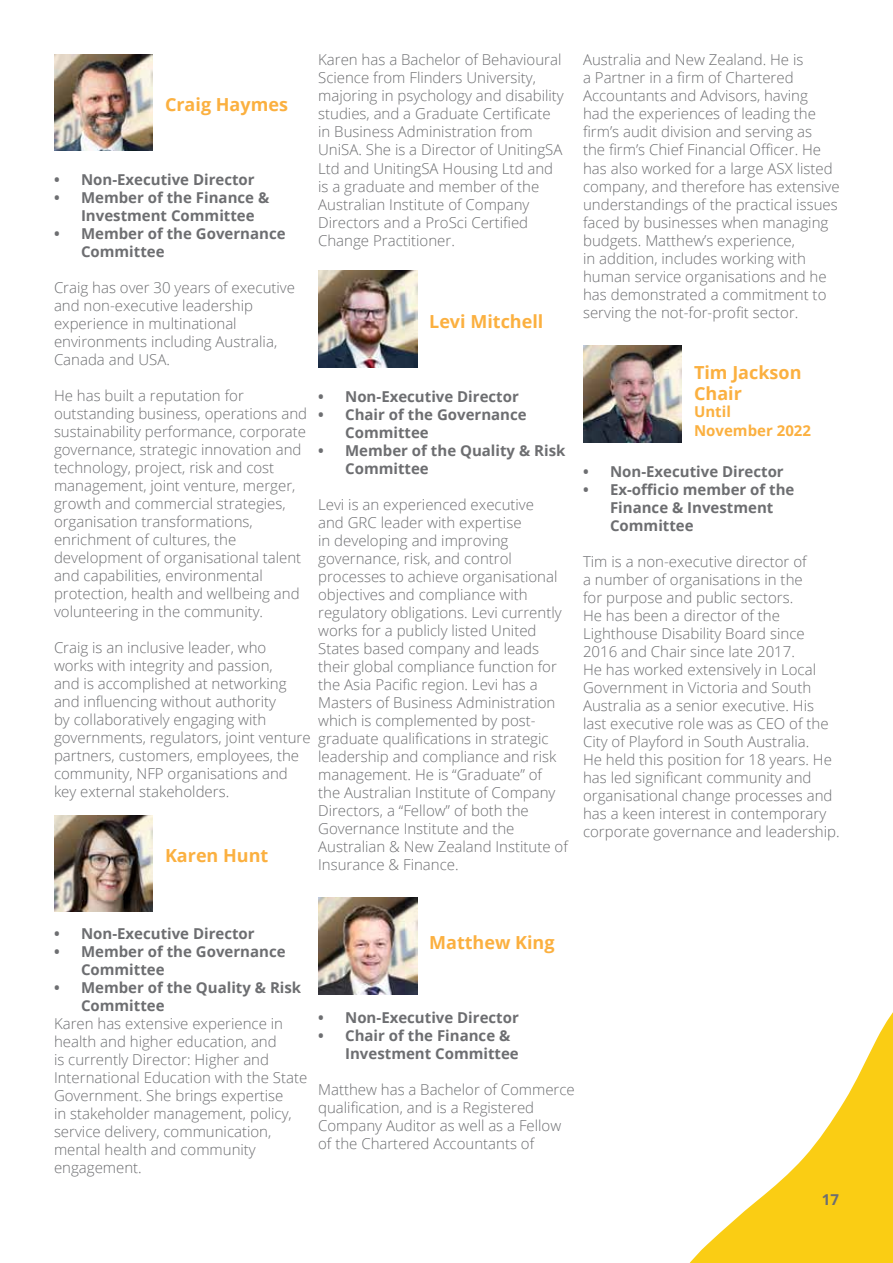
<style>
.page{position:relative;width:893px;height:1263px;background:#fff}
.page>*{position:absolute;margin:0;border:0;box-sizing:border-box;transform-origin:0 0}
.t1{font:700 18px/21.6px "Open Sans";color:#fbb040}
.t2{font:300 15px/18px "Open Sans";color:#6d6e71}
.t3{font:700 15px/18px "Open Sans";color:#6d6e71}
.t4{font:700 15px/19.5px "Open Sans";color:#fbb040}
</style>
<div class="page">
<svg style="left:689px;top:1012px;width:204px;height:251px"></svg>
<img style="left:54px;top:54px;width:99px;height:97px">
<img style="left:54px;top:815px;width:99px;height:97px">
<img style="left:318px;top:271px;width:99px;height:97px">
<img style="left:318px;top:898px;width:99px;height:97px">
<img style="left:583px;top:346px;width:99px;height:96px">
<p class="t1" style="left:165px;top:93px;width:124px">Craig Haymes</p>
<p class="t3" style="left:54px;top:170px;width:202px">• Non-Executive Director</p>
<p class="t3" style="left:81px;top:188px;width:190px;text-indent:-27px">• Member of the Finance &amp;<br>Investment Committee</p>
<p class="t3" style="left:81px;top:224px;width:206px;text-indent:-27px">• Member of the Governance<br>Committee</p>
<p class="t2" style="left:54px;top:278px;width:243px">Craig has over 30 years of executive and non-executive leadership experience in multinational environments including Australia,<br>Canada and USA.</p>
<p class="t2" style="left:54px;top:386px;width:255px">He has built a reputation for outstanding business, operations and sustainability performance, corporate governance, strategic innovation and technology, project, risk and cost management, joint venture, merger, growth and commercial strategies, organisation transformations, enrichment of cultures, the development of organisational talent and capabilities, environmental protection, health and wellbeing and volunteering in the community.</p>
<p class="t2" style="left:54px;top:638px;width:258px">Craig is an inclusive leader, who<br>works with integrity and passion,<br>and is accomplished at networking and influencing without authority<br>by collaboratively engaging with governments, regulators, joint venture partners, customers, employees, the community, NFP organisations and key external stakeholders.</p>
<p class="t1" style="left:165px;top:844px;width:105px">Karen Hunt</p>
<p class="t2" style="left:318px;top:51px;width:247px">Karen has a Bachelor of Behavioural Science from Flinders University, majoring in psychology and disability studies, and a Graduate Certificate in Business Administration from UniSA. She is a Director of UnitingSA Ltd and UnitingSA Housing Ltd and is a graduate and member of the Australian Institute of Company Directors and a ProSci Certified Change Practitioner.</p>
<p class="t1" style="left:429px;top:310px;width:116px">Levi Mitchell</p>
<p class="t3" style="left:318px;top:387px;width:202px">• Non-Executive Director</p>
<p class="t3" style="left:345px;top:405px;width:183px;text-indent:-27px">• Chair of the Governance<br>Committee</p>
<p class="t3" style="left:345px;top:441px;width:222px;text-indent:-27px">• Member of the Quality &amp; Risk<br>Committee</p>
<p class="t2" style="left:318px;top:495px;width:251px">Levi is an experienced executive<br>and GRC leader with expertise<br>in developing and improving governance, risk, and control processes to achieve organisational objectives and compliance with regulatory obligations. Levi currently works for a publicly listed United States based company and leads their global compliance function for the Asia Pacific region. Levi has a Masters of Business Administration which is complemented by post&shy;graduate qualifications in strategic leadership and compliance and risk management. He is “Graduate” of the Australian Institute of Company Directors, a “Fellow” of both the Governance Institute and the Australian &amp; New Zealand Institute of Insurance &amp; Finance.</p>
<p class="t2" style="left:583px;top:51px;width:258px">Australia and New Zealand. He is<br>a Partner in a firm of Chartered Accountants and Advisors, having<br>had the experiences of leading the firm’s audit division and serving as<br>the firm’s Chief Financial Officer. He has also worked for a large ASX listed company, and therefore has extensive understandings of the practical issues faced by businesses when managing budgets. Matthew’s experience,<br>in addition, includes working with human service organisations and he has demonstrated a commitment to serving the not-for-profit sector.</p>
<p class="t1" style="left:694px;top:361px;width:109px">Tim Jackson<br>Chair</p>
<p class="t4" style="left:694px;top:401px;width:118px">Until<br>November 2022</p>
<p class="t3" style="left:583px;top:462px;width:202px">• Non-Executive Director</p>
<p class="t3" style="left:610px;top:480px;width:186px;text-indent:-27px">• Ex-officio member of the<br>Finance &amp; Investment<br>Committee</p>
<p class="t2" style="left:583px;top:552px;width:258px">Tim is a non-executive director of<br>a number of organisations in the<br>for purpose and public sectors.<br>He has been a director of the Lighthouse Disability Board since 2016 and Chair since late 2017.<br>He has worked extensively in Local Government in Victoria and South Australia as a senior executive. His last executive role was as CEO of the City of Playford in South Australia.<br>He held this position for 18 years. He has led significant community and organisational change processes and has a keen interest in contemporary corporate governance and leadership.</p>
<p class="t3" style="left:54px;top:924px;width:202px">• Non-Executive Director</p>
<p class="t3" style="left:81px;top:942px;width:206px;text-indent:-27px">• Member of the Governance<br>Committee</p>
<p class="t3" style="left:81px;top:978px;width:222px;text-indent:-27px">• Member of the Quality &amp; Risk<br>Committee</p>
<p class="t2" style="left:54px;top:1014px;width:255px">Karen has extensive experience in health and higher education, and<br>is currently Director: Higher and<br>International Education with the State<br>Government. She brings expertise<br>in stakeholder management, policy, service delivery, communication, mental health and community engagement.</p>
<p class="t1" style="left:429px;top:931px;width:127px">Matthew King</p>
<p class="t3" style="left:318px;top:1008px;width:202px">• Non-Executive Director</p>
<p class="t3" style="left:345px;top:1026px;width:175px;text-indent:-27px">• Chair of the Finance &amp;<br>Investment Committee</p>
<p class="t2" style="left:318px;top:1080px;width:258px">Matthew has a Bachelor of Commerce qualification, and is a Registered Company Auditor as well as a Fellow of the Chartered Accountants of</p>
<p class="t3" style="left:822px;top:1190px;width:19px">17</p>
</div>
